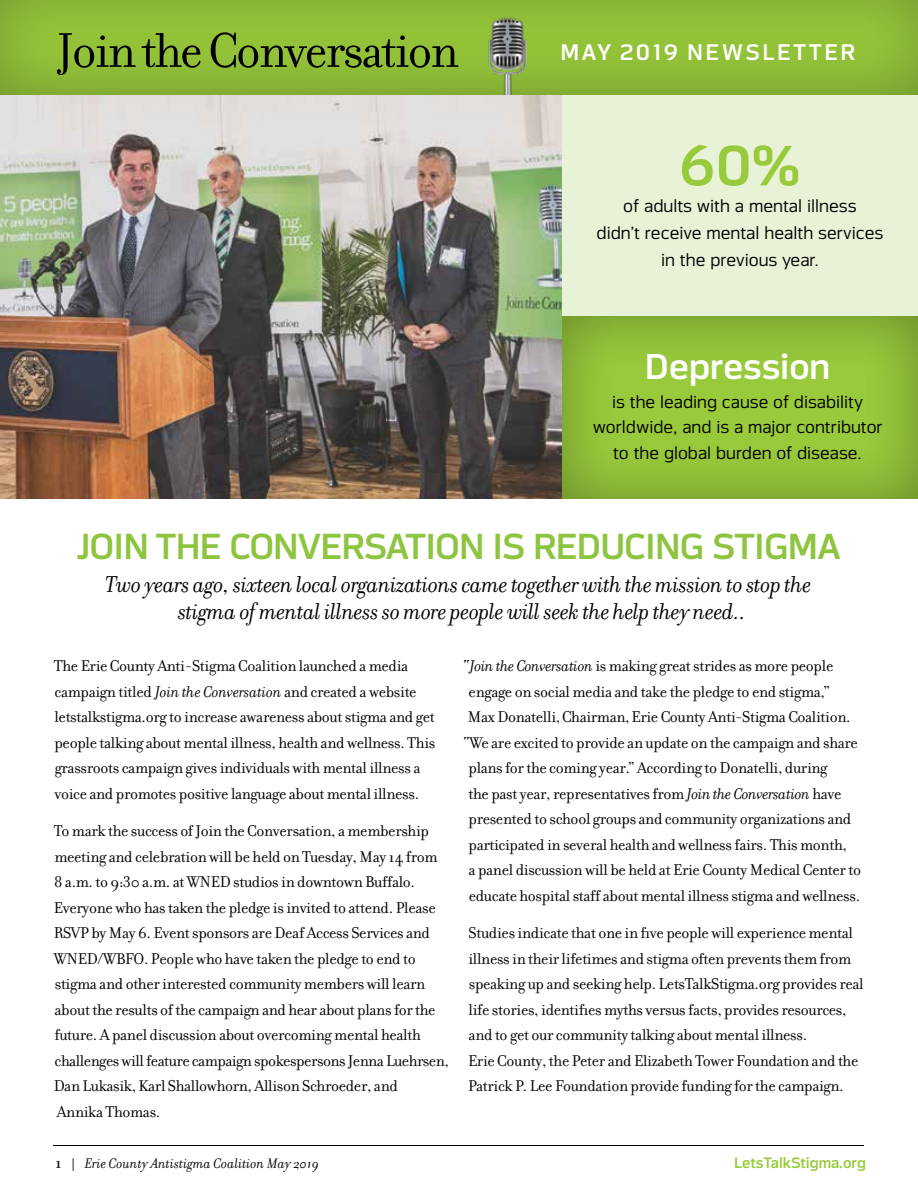
<style>
.page{position:relative;width:918px;height:1188px;background:#fff}
.page>*{position:absolute;margin:0;border:0;box-sizing:border-box;transform-origin:0 0}
.t1{font:500 57.3px "Endzone Sans";color:#99ca3c}
.t2{font:52.5px "Filosofia";letter-spacing:-.04em;color:#000}
.t3{font:500 36px "Endzone Sans";letter-spacing:-.025em;color:#8dc440}
.t4{font:500 35.7px "Endzone Sans";color:#fff}
.t5{font:italic 24.75px/27px "Filosofia";letter-spacing:-.02em;color:#000;text-align:center}
.t6{font:500 22.5px "Endzone Sans";letter-spacing:.11em;color:#fff}
.t7{font:300 17.55px/27px "Endzone Sans";color:#000;text-align:center}
.t8{font:300 17.4px/25.3px "Endzone Sans";color:#000;text-align:center}
.t9{font:16.8px/25.5px "Filosofia";letter-spacing:-.02em;color:#000}
.t10{font:italic 15px "Filosofia";color:#000}
.t11{font:500 15px "Endzone Sans";color:#99ca3c}
.s1{font-style:italic}
.s2{font-style:normal;font-size:18px}
</style>
<div class="page">
<hr style="left:52px;top:1143px;width:814px;height:3px;background:#000;opacity:.32">
<div style="left:0;top:0;width:918px;height:97px;background:#000;opacity:.32"></div>
<img style="left:0;top:95px;width:562px;height:404px">
<div style="left:562px;top:95px;width:356px;height:221px;background:#e8f2d6"></div>
<div style="left:561px;top:316px;width:357px;height:184px;background:#000;opacity:.32"></div>
<img style="left:465px;top:4px;width:86px;height:91px">
<h2 class="t2" style="left:56px;top:21px;width:404px">JointheConversation</h2>
<h3 class="t6" style="left:561px;top:40px;width:296px">MAY 2019 NEWSLETTER</h3>
<h1 class="t1" style="left:680px;top:134px;width:121px">60%</h1>
<p class="t7" style="left:597px;top:193px;width:288px">of adults with a mental illness<br>didn’t receive mental health services in the previous year.</p>
<h3 class="t4" style="left:645px;top:348px;width:187px">Depression</h3>
<p class="t8" style="left:593px;top:389px;width:292px">is the leading cause of disability worldwide, and is a major contributor to the global burden of disease.</p>
<h3 class="t3" style="left:77px;top:527px;width:766px">JOIN THE CONVERSATION IS REDUCING STIGMA</h3>
<h3 class="t5" style="left:105px;top:571px;width:708px">Two years ago, sixteen local organizations came together with the mission to stop the stigma of mental illness so more people will seek the help they need..</h3>
<p class="t9" style="left:54px;top:654px;width:383px">The Erie County Anti-Stigma Coalition launched a media campaign titled <span class="s1">Join the Conversation</span> and created a website letstalkstigma.org to increase awareness about stigma and get people talking about mental illness, health and wellness. This grassroots campaign gives individuals with mental illness a voice and promotes positive language about mental illness.</p>
<p class="t9" style="left:54px;top:819px;width:397px">To mark the success of Join the Conversation, a membership meeting and celebration will be held on Tuesday, May 14 from 8 a.m. to 9:30 a.m. at WNED studios in downtown Buffalo.<br>Everyone who has taken the pledge is invited to attend. Please RSVP by May 6. Event sponsors are DeafAccess Services and WNED/WBFO. People who have taken the pledge to end to stigma and other interested community members will learn about the results of the campaign and hear about plans for the future. A panel discussion about overcoming mental health challengeswillfeature campaignspokespersonsJennaLuehrsen, Dan Lukasik, Karl Shallowhorn, Allison Schroeder, and<br>Annika Thomas.</p>
<p class="t9" style="left:463px;top:653px;width:372px">“<span class="s1">Join the Conversation</span> is making great strides as more people</p>
<p class="t9" style="left:469px;top:679px;width:363px">engage on social media and take the pledge to end stigma,”</p>
<p class="t9" style="left:468px;top:704px;width:384px">Max Donatelli,Chairman,Erie County Anti-Stigma Coalition.</p>
<p class="t9" style="left:463px;top:730px;width:396px">“We are excited to provide an update on the campaign and share</p>
<p class="t9" style="left:469px;top:755px;width:361px">plans for the coming year.” According to Donatelli, during</p>
<p class="t9" style="left:469px;top:781px;width:375px">the past year, representatives from <span class="s1">Join the Conversation</span> have</p>
<p class="t9" style="left:469px;top:806px;width:384px">presented to school groups and community organizations and</p>
<p class="t9" style="left:469px;top:832px;width:380px">participated in several health and wellness fairs. This month,</p>
<p class="t9" style="left:469px;top:857px;width:394px">a panel discussion will be held at Erie County Medical Center to</p>
<p class="t9" style="left:469px;top:883px;width:393px">educate hospital staff about mental illness stigma and wellness.</p>
<p class="t9" style="left:468px;top:920px;width:397px">Studies indicate that one in five people will experience mental illness in their lifetimes and stigma often prevents them from speaking up and seeking help. LetsTalkStigma.org provides real life stories, identifies myths versus facts, provides resources, and to get our community talking about mental illness.<br>Erie County, the Peter and Elizabeth Tower Foundation and the Patrick P. Lee Foundation provide funding for the campaign.</p>
<p class="t10" style="left:55px;top:1155px;width:266px"><span class="s2">1 |</span> Erie County Antistigma Coalition May 2019</p>
<p class="t11" style="left:734px;top:1154px;width:133px">LetsTalkStigma.org</p>
</div>
